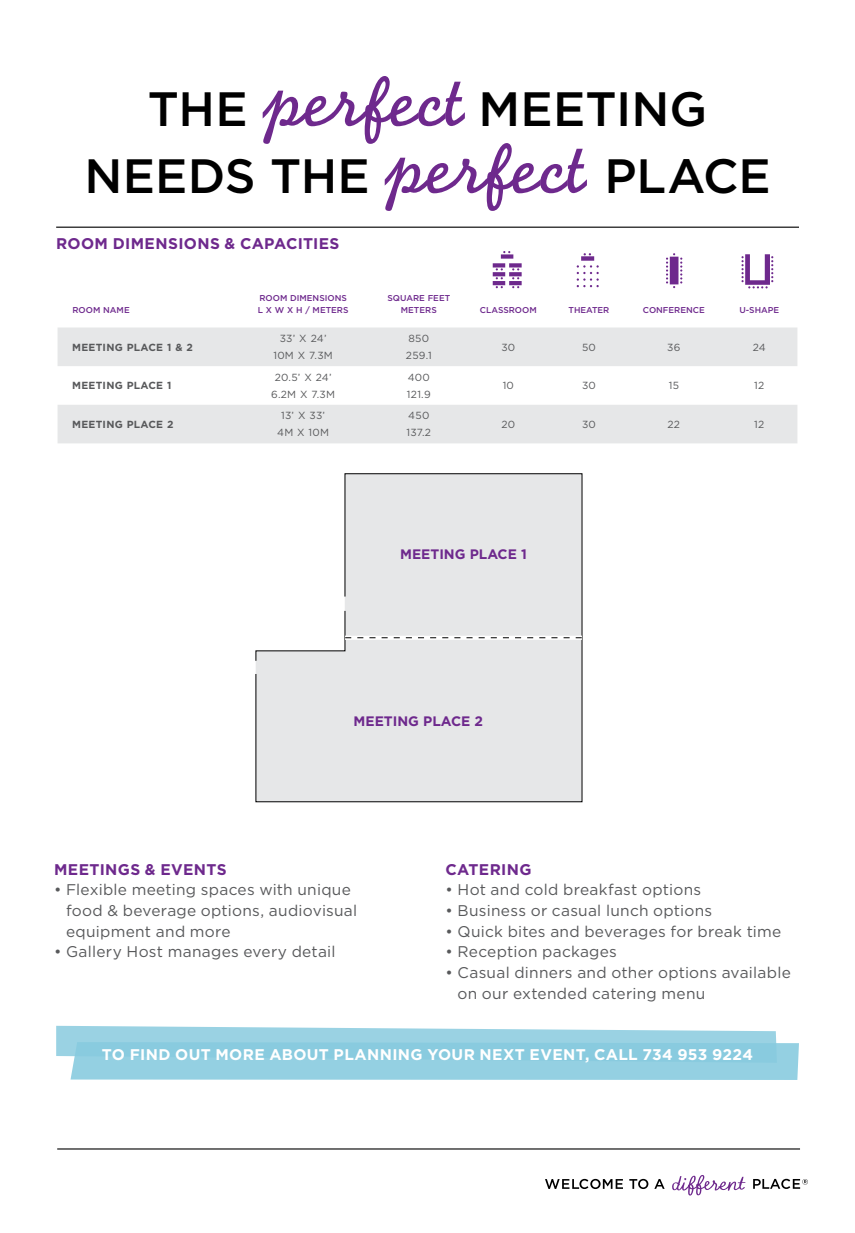
<style>
.page{position:relative;width:855px;height:1233px;background:#fff}
.page>*{position:absolute;margin:0;border:0;box-sizing:border-box;transform-origin:0 0}
.t1{font:500 48.2px/67px "Gotham";letter-spacing:.005em;color:#000;text-align:center}
.t2{font:15.4px/20.6px "Gotham";letter-spacing:.015em;color:#58595b}
.Event_Phone{font:700 15.4px "Gotham";letter-spacing:.025em;color:#fff}
.Subhead_1{font:700 15.4px "Gotham";letter-spacing:.025em;color:#6e298d}
.t3{font:700 13.8px "Gotham";color:#6e298d}
.t4{font:10.4px/17.2px "Gotham";letter-spacing:.025em;color:#58595b;text-align:center}
.t5{font:700 10.4px "Gotham";letter-spacing:.025em;color:#58595b}
.t6{font:500 8.4px/12px "Gotham";color:#6e298d}
.s1{font-family:"Monoline Script Hyatt Place";font-weight:400;font-style:italic;font-size:74px;color:#6e298d}
</style>
<div class="page">
<hr style="left:57px;top:1148px;width:743px;height:2px;background:#000">
<svg style="left:672px;top:1175px;width:74px;height:21px"></svg>
<svg style="left:753px;top:1179px;width:55px;height:10px"></svg>
<svg style="left:545px;top:1179px;width:78px;height:10px"></svg>
<svg style="left:629px;top:1179px;width:19px;height:10px"></svg>
<svg style="left:654px;top:1179px;width:11px;height:10px"></svg>
<svg style="left:56px;top:1026px;width:743px;height:54px;background:#99d2e3"></svg>
<svg style="left:58px;top:328px;width:739px;height:115px;fill:#e6e7e8"></svg>
<div style="left:501px;top:254px;width:12px;height:5px;background:#6e298d"></div>
<svg style="left:496px;top:268px;width:7px;height:3px"></svg>
<div style="left:493px;top:263px;width:12px;height:5px;background:#6e298d"></div>
<svg style="left:493px;top:272px;width:12px;height:4px"></svg>
<hr style="left:493px;top:281px;width:12px;height:4px;background:#6e298d">
<svg style="left:512px;top:268px;width:7px;height:3px"></svg>
<div style="left:509px;top:263px;width:13px;height:5px;background:#6e298d"></div>
<svg style="left:509px;top:272px;width:13px;height:4px"></svg>
<svg style="left:509px;top:281px;width:13px;height:4px"></svg>
<div style="left:581px;top:256px;width:13px;height:5px;background:#6e298d"></div>
<svg style="left:577px;top:265px;width:22px;height:22px"></svg>
<svg style="left:666px;top:253px;width:16px;height:35px"></svg>
<svg style="left:741px;top:254px;width:32px;height:34px"></svg>
<svg style="left:255px;top:473px;width:327px;height:329px;background:#e7e8e8"></svg>
<svg style="left:255px;top:610px;width:327px;height:51px"></svg>
<hr style="left:56px;top:227px;width:743px;height:1px;background:#000">
<h1 class="t1" style="left:84px;top:74px;width:688px">THE <span class="s1">perfect</span> MEETING<br>NEEDS THE <span class="s1">perfect</span> PLACE</h1>
<p class="Subhead_1" style="left:56px;top:234px;width:285px">ROOM DIMENSIONS &amp; CAPACITIES</p>
<p class="t6" style="left:72px;top:304px;width:59px">ROOM NAME</p>
<p class="t6" style="left:258px;top:292px;width:92px">ROOM DIMENSIONS<br>L X W X H / METERS</p>
<p class="t6" style="left:387px;top:292px;width:64px;text-align:center">SQUARE FEET<br>METERS</p>
<p class="t6" style="left:480px;top:304px;width:58px">CLASSROOM</p>
<p class="t6" style="left:569px;top:304px;width:42px">THEATER</p>
<p class="t6" style="left:643px;top:304px;width:63px">CONFERENCE</p>
<p class="t6" style="left:739px;top:304px;width:41px">U-SHAPE</p>
<p class="t5" style="left:72px;top:341px;width:122px">MEETING PLACE 1 &amp; 2</p>
<p class="t4" style="left:273px;top:330px;width:61px">33’ X 24’<br>10M X 7.3M</p>
<p class="t4" style="left:406px;top:330px;width:27px;text-align:left">850<br>259.1</p>
<p class="t4" style="left:501px;top:338px;width:15px">30</p>
<p class="t4" style="left:582px;top:338px;width:15px">50</p>
<p class="t4" style="left:667px;top:338px;width:15px">36</p>
<p class="t4" style="left:753px;top:338px;width:15px">24</p>
<p class="t5" style="left:72px;top:380px;width:101px">MEETING PLACE 1</p>
<p class="t4" style="left:271px;top:368px;width:66px">20.5’ X 24’<br>6.2M X 7.3M</p>
<p class="t4" style="left:407px;top:368px;width:25px;text-align:left">400<br>121.9</p>
<p class="t4" style="left:503px;top:377px;width:13px">10</p>
<p class="t4" style="left:582px;top:377px;width:15px">30</p>
<p class="t4" style="left:669px;top:377px;width:12px">15</p>
<p class="t4" style="left:754px;top:377px;width:12px">12</p>
<p class="t5" style="left:72px;top:418px;width:103px">MEETING PLACE 2</p>
<p class="t4" style="left:277px;top:407px;width:53px">13’ X 33’<br>4M X 10M</p>
<p class="t4" style="left:407px;top:407px;width:26px;text-align:left">450<br>137.2</p>
<p class="t4" style="left:501px;top:415px;width:15px">20</p>
<p class="t4" style="left:582px;top:415px;width:15px">30</p>
<p class="t4" style="left:668px;top:415px;width:14px">22</p>
<p class="t4" style="left:754px;top:415px;width:12px">12</p>
<p class="t3" style="left:400px;top:546px;width:128px">MEETING PLACE 1</p>
<p class="t3" style="left:354px;top:713px;width:131px">MEETING PLACE 2</p>
<p class="Subhead_1" style="left:54px;top:860px;width:174px">MEETINGS &amp; EVENTS</p>
<p class="t2" style="left:66px;top:879px;width:293px;text-indent:-12px">• Flexible meeting spaces with unique food &amp; beverage options, audiovisual equipment and more</p>
<p class="t2" style="left:54px;top:941px;width:283px">• Gallery Host manages every detail</p>
<p class="Subhead_1" style="left:446px;top:860px;width:88px">CATERING</p>
<p class="t2" style="left:446px;top:879px;width:257px">• Hot and cold breakfast options</p>
<p class="t2" style="left:446px;top:900px;width:268px">• Business or casual lunch options</p>
<p class="t2" style="left:446px;top:921px;width:337px">• Quick bites and beverages for break time</p>
<p class="t2" style="left:446px;top:941px;width:173px">• Reception packages</p>
<p class="t2" style="left:458px;top:962px;width:335px;text-indent:-12px">• Casual dinners and other options available on our extended catering menu</p>
<p class="Event_Phone" style="left:102px;top:1046px;width:653px">TO FIND OUT MORE ABOUT PLANNING YOUR NEXT EVENT, CALL 734 953 9224</p>
</div>
